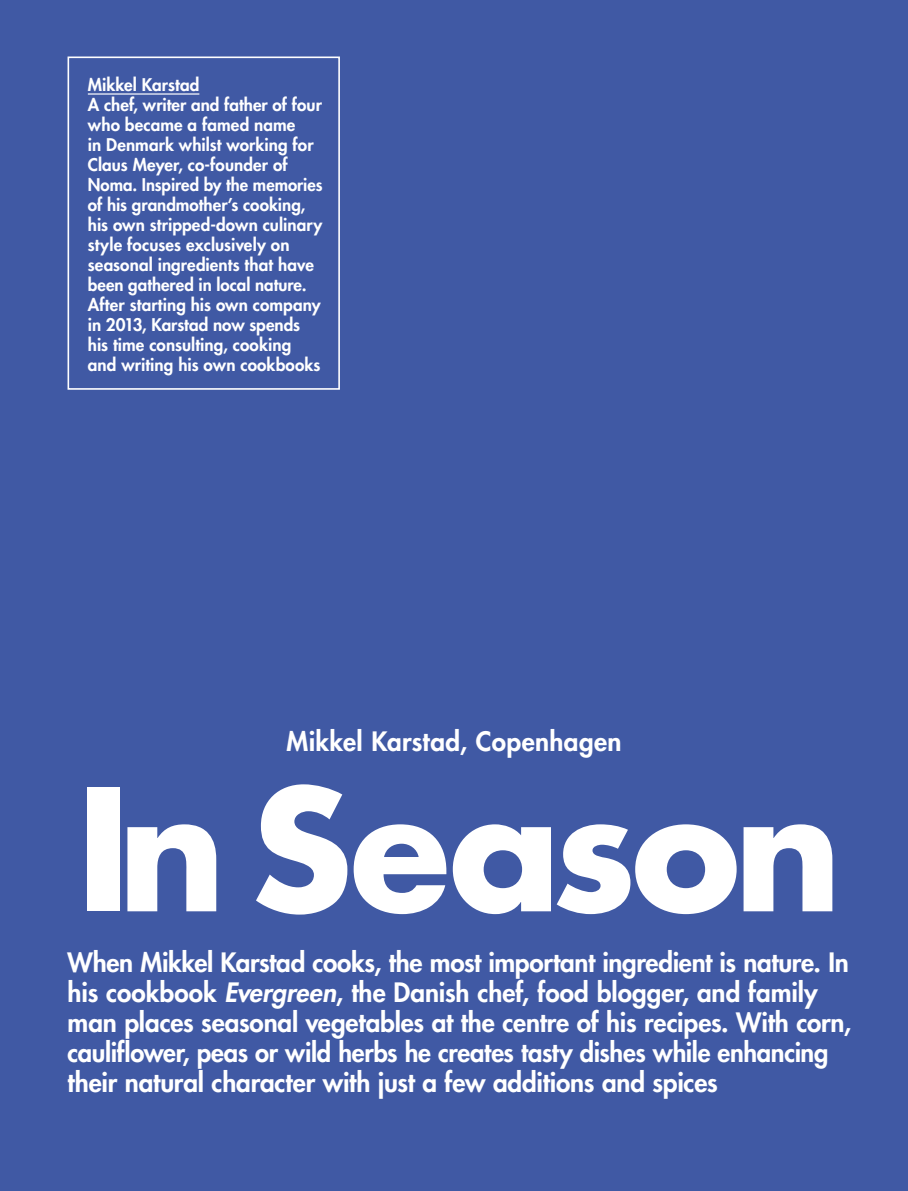
<style>
.page{position:relative;width:908px;height:1191px;background:#fff}
.page>*{position:absolute;margin:0;border:0;box-sizing:border-box;transform-origin:0 0}
.t1{font:700 164px "Futura Std";letter-spacing:-.035em;color:#fff}
.t2{font:800 26px/30px "Futura Std";letter-spacing:-.01em;color:#fff}
.t3{font:800 26px "Futura Std";letter-spacing:.015em;color:#fff}
.t4{font:800 17px/20px "Futura Std";color:#fff}
.s1{font-style:italic}
</style>
<div class="page">
<div style="left:0;top:0;width:907px;height:1191px;background:#4059a4"></div>
<hr style="left:88px;top:93px;width:111px;height:2px;background:#fff">
<div style="left:67px;top:56px;width:273px;height:334px;border:2px solid #fff"></div>
<p class="t4" style="left:88px;top:75px;width:236px">Mikkel Karstad<br>A chef, writer and father of four who became a famed name<br>in Denmark whilst working for<br>Claus Meyer, co-founder of<br>Noma. Inspired by the memories of his grandmother’s cooking, his own stripped-down culinary style focuses exclusively on seasonal ingredients that have been gathered in local nature.<br>After starting his own company in 2013, Karstad now spends his time consulting, cooking and writing his own cookbooks</p>
<h2 class="t3" style="left:286px;top:725px;width:336px">Mikkel Karstad, Copenhagen</h2>
<h1 class="t1" style="left:77px;top:740px;width:766px">In Season</h1>
<p class="t2" style="left:68px;top:947px;width:784px">When Mikkel Karstad cooks, the most important ingredient is nature. In his cookbook <span class="s1">Evergreen</span>, the Danish chef, food blogger, and family man places seasonal vegetables at the centre of his recipes. With corn, cauliflower, peas or wild herbs he creates tasty dishes while enhancing their natural character with just a few additions and spices</p>
</div>
